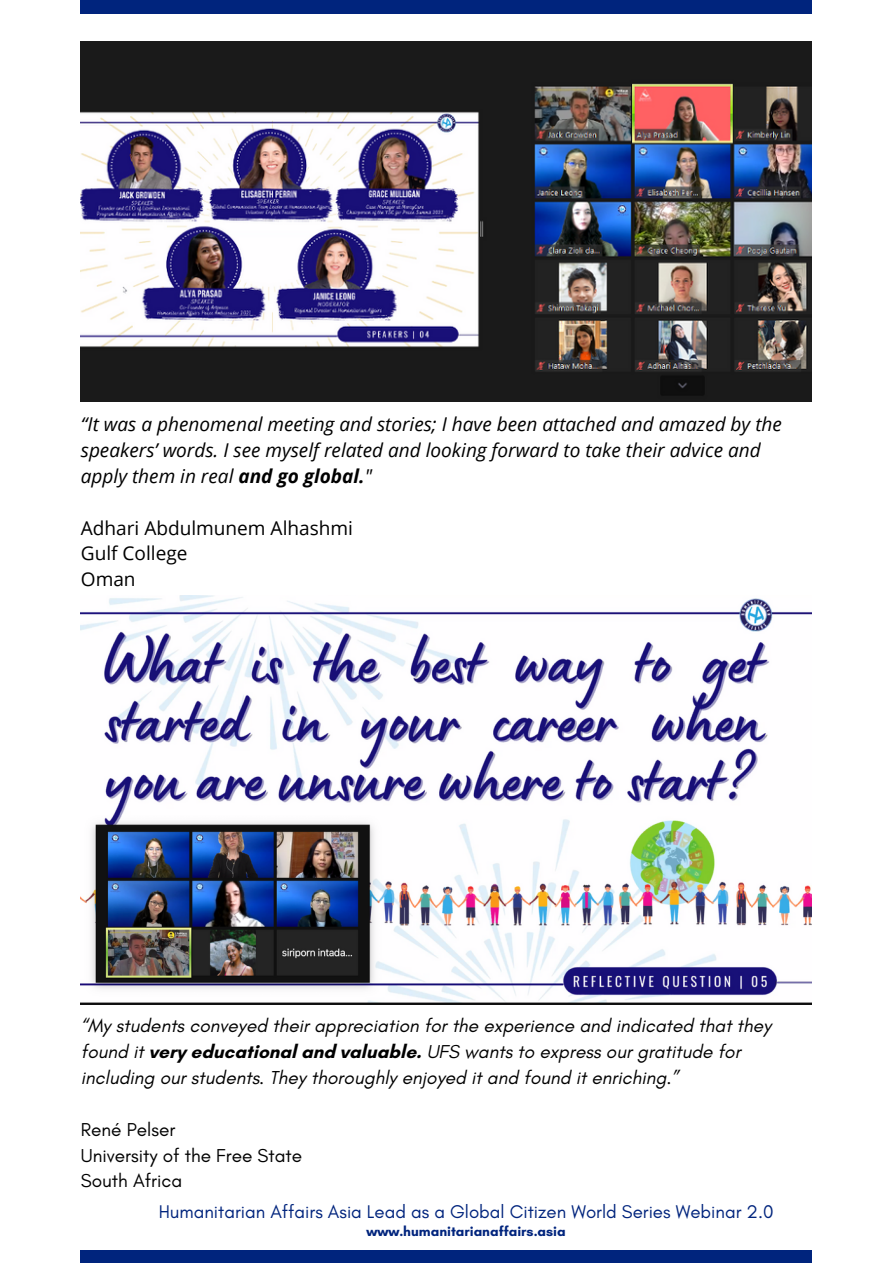
<style>
.page{position:relative;width:893px;height:1264px;background:#fff}
.page>*{position:absolute;margin:0;border:0;box-sizing:border-box;transform-origin:0 0}
.t1{font:italic 19.05px/25.8px "Glacial Indifference";color:#000}
.t2{font:italic 19.05px/25.8px "Open Sans";color:#000}
.t3{font:19.05px/25.8px "Glacial Indifference";color:#000}
.t4{font:19.05px/25.8px "Open Sans";color:#000}
.t5{font:18.75px "Glacial Indifference";color:#00247d}
.t6{font:700 13.95px "Glacial Indifference";color:#00247d}
.s1{font-weight:700}
.s2{font-weight:700;font-style:normal}
</style>
<div class="page">
<div style="left:81px;top:0;width:730px;height:14px;background:#00247d"></div>
<div style="left:81px;top:1249px;width:730px;height:13px;background:#00247d"></div>
<img style="left:81px;top:41px;width:730px;height:360px">
<img style="left:81px;top:596px;width:730px;height:408px">
<p class="t2" style="left:81px;top:411px;width:702px">“It was a phenomenal meeting and stories; I have been attached and amazed by the speakers’ words. I see myself related and looking forward to take their advice and apply them in real <span class="s1">and go global.</span>"</p>
<p class="t4" style="left:81px;top:514px;width:273px">Adhari Abdulmunem Alhashmi<br>Gulf College<br>Oman</p>
<p class="t1" style="left:81px;top:1012px;width:691px">“My students conveyed their appreciation for the experience and indicated that they found it <span class="s2">very educational and valuable.</span> UFS wants to express our gratitude for including our students. They thoroughly enjoyed it and found it enriching.”</p>
<p class="t3" style="left:81px;top:1116px;width:223px">René Pelser<br>University of the Free State<br>South Africa</p>
<p class="t5" style="left:159px;top:1200px;width:616px">Humanitarian Affairs Asia Lead as a Global Citizen World Series Webinar 2.0</p>
<p class="t6" style="left:366px;top:1222px;width:201px">www.humanitarianaffairs.asia</p>
</div>
